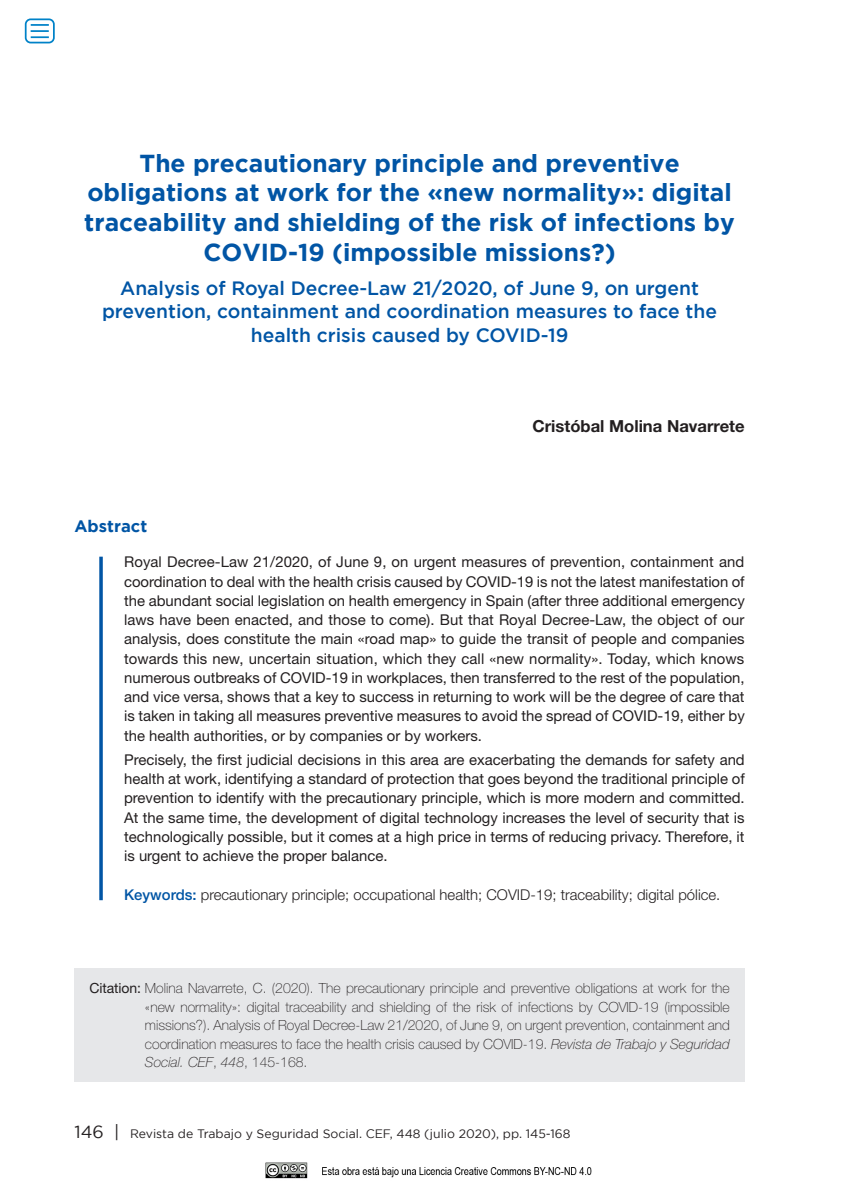
<style>
.page{position:relative;width:844px;height:1191px;background:#fff}
.page>*{position:absolute;margin:0;border:0;box-sizing:border-box;transform-origin:0 0}
.t1{font:700 24.5px/29.8px "Gotham";color:#0155a5;text-align:center}
.t2{font:500 19.25px/23.6px "Gotham";color:#0155a5;text-align:center}
.t3{font:700 16.62px "Helvetica Neue LT Std";color:#231f20}
.t4{font:700 16.62px "Gotham";color:#0155a5}
.t5{font:14.88px/19.2px "Helvetica Neue LT Std";color:#231f20;text-align:justify}
.t6{font:300 14.88px "Helvetica Neue LT Std";color:#231f20}
.t7{font:100 14px/18.4px "Helvetica Neue LT Std";color:#231f20;text-align:justify}
.t8{font:12.25px "Gotham";color:#231f20}
.s1{font-weight:500;color:#0155a5}
.s2{font-weight:400}
.s3{font-style:italic}
.s4{font-size:17.5px}
</style>
<div class="page">
<img style="left:265px;top:1162px;width:327px;height:17px">
<svg style="left:99px;top:556px;width:4px;height:344px"></svg>
<div style="left:74px;top:968px;width:670px;height:113px;background:#e6e7e9"></div>
<div style="left:25px;top:18px;width:30px;height:25px;border:2px solid #0082c8;border-radius:5px"></div>
<svg style="left:31px;top:24px;width:18px;height:14px"></svg>
<h1 class="t1" style="left:84px;top:147px;width:652px">The precautionary principle and preventive obligations at work for the «new normality»: digital traceability and shielding of the risk of infections by COVID-19 (impossible missions?)</h1>
<p class="t2" style="left:102px;top:275px;width:616px">Analysis of Royal Decree-Law 21/2020, of June 9, on urgent prevention, containment and coordination measures to face the health crisis caused by COVID-19</p>
<p class="t3" style="left:532px;top:416px;width:214px">Cristóbal Molina Navarrete</p>
<p class="t4" style="left:74px;top:516px;width:74px">Abstract</p>
<p class="t5" style="left:124px;top:552px;width:622px">Royal Decree-Law 21/2020, of June 9, on urgent measures of prevention, containment and coordination to deal with the health crisis caused by COVID-19 is not the latest manifestation of the abundant social legislation on health emergency in Spain (after three additional emergency laws have been enacted, and those to come). But that Royal Decree-Law, the object of our analysis, does constitute the main «road map» to guide the transit of people and companies towards this new, uncertain situation, which they call «new normality». Today, which knows numerous outbreaks of COVID-19 in workplaces, then transferred to the rest of the population, and vice versa, shows that a key to success in returning to work will be the degree of care that is taken in taking all measures preventive measures to avoid the spread of COVID-19, either by the health authorities, or by companies or by workers.</p>
<p class="t5" style="left:124px;top:749px;width:622px">Precisely, the first judicial decisions in this area are exacerbating the demands for safety and health at work, identifying a standard of protection that goes beyond the traditional principle of prevention to identify with the precautionary principle, which is more modern and committed.<br>At the same time, the development of digital technology increases the level of security that is technologically possible, but it comes at a high price in terms of reducing privacy. Therefore, it is urgent to achieve the proper balance.</p>
<p class="t6" style="left:124px;top:885px;width:597px"><span class="s1">Keywords:</span> precautionary principle; occupational health; COVID-19; traceability; digital pólice.</p>
<p class="t7" style="left:145px;top:979px;width:586px;text-indent:-56px"><span class="s2">Citation:</span> Molina Navarrete, C. (2020). The precautionary principle and preventive obligations at work for the «new normality»: digital traceability and shielding of the risk of infections by COVID-19 (impossible missions?). Analysis of Royal Decree-Law 21/2020, of June 9, on urgent prevention, containment and coordination measures to face the health crisis caused by COVID-19. <span class="s3">Revista de Trabajo y Seguridad Social. CEF</span>, <span class="s3">448</span>, 145-168.</p>
<p class="t8" style="left:74px;top:1127px;width:497px"><span class="s4">146 |</span> Revista de Trabajo y Seguridad Social. CEF, 448 (julio 2020), pp. 145-168</p>
</div>
